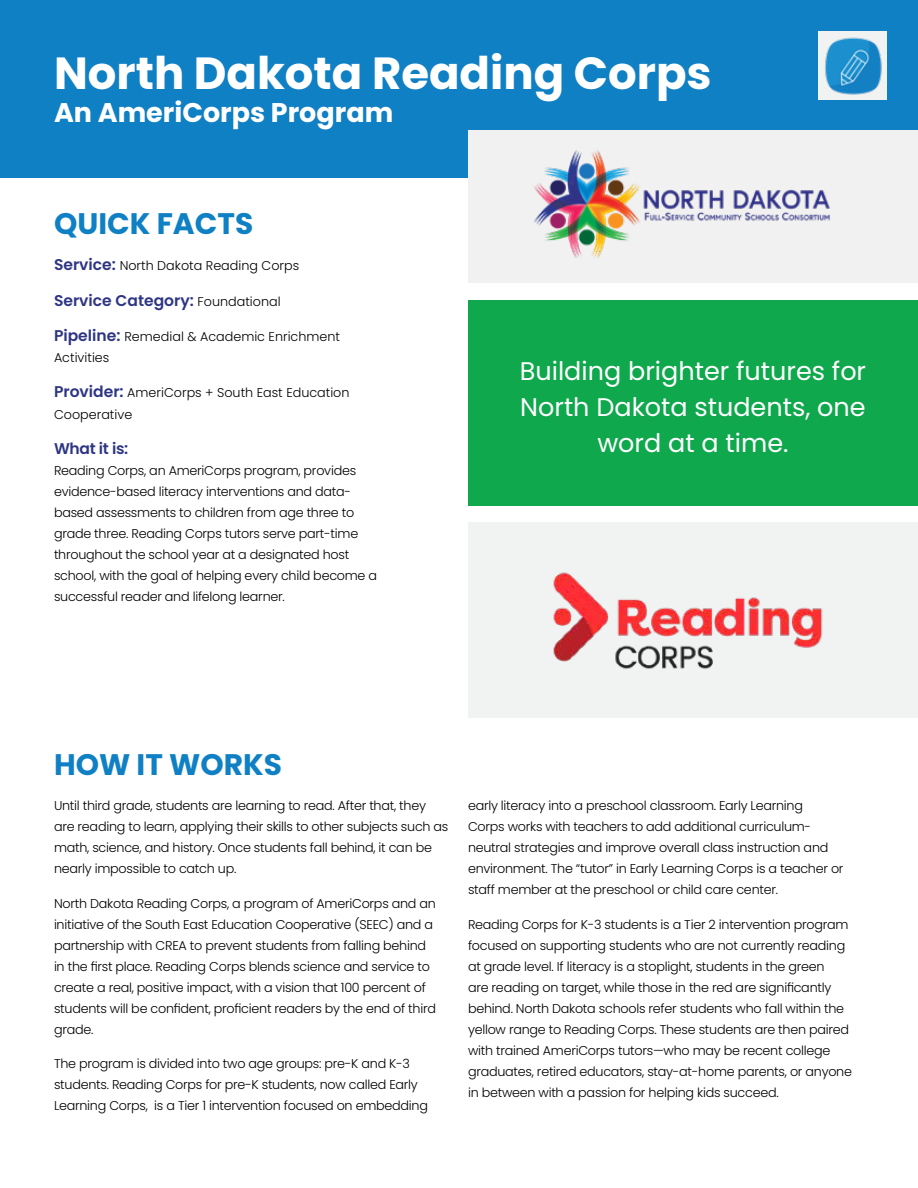
<style>
.page{position:relative;width:918px;height:1188px;background:#fff}
.page>*{position:absolute;margin:0;border:0;box-sizing:border-box;transform-origin:0 0}
.t1{font:700 45px "Poppins";color:#fff}
.t2{font:700 29.7px "Poppins";color:#1080c4}
.t3{font:700 27px "Poppins";color:#fff}
.t4{font:25.5px/36px "Poppins";color:#fff;text-align:center}
.t5{font:600 15.6px "Poppins";color:#2e3583}
.t6{font:300 12.75px/21px "Poppins";letter-spacing:-.02em;color:#000101}
.t7{font:300 12.75px/21px "Poppins";color:#000101}
.s1{font-weight:600;font-size:15.6px;color:#2e3583}
.s2{font-weight:300;font-size:12.75px;color:#000101}
</style>
<div class="page">
<div style="left:0;top:0;width:918px;height:177px;background:#1080c4"></div>
<div style="left:468px;top:300px;width:450px;height:205px;background:#10a84d"></div>
<div style="left:468px;top:130px;width:450px;height:152px;background:#f1f1f2"></div>
<div style="left:468px;top:522px;width:450px;height:196px;background:#f1f2f2"></div>
<div style="left:818px;top:31px;width:69px;height:69px;background:#f1f2f2"></div>
<img style="left:825px;top:37px;width:57px;height:58px">
<img style="left:553px;top:572px;width:270px;height:97px">
<img style="left:533px;top:150px;width:297px;height:109px">
<h1 class="t1" style="left:54px;top:47px;width:659px">North Dakota Reading Corps</h1>
<h3 class="t3" style="left:54px;top:97px;width:341px">An AmeriCorps Program</h3>
<h2 class="t2" style="left:54px;top:206px;width:201px">QUICK FACTS</h2>
<p class="t7" style="left:54px;top:255px;width:247px"><span class="s1">Service:</span> North Dakota Reading Corps</p>
<p class="t5" style="left:54px;top:291px;width:228px">Service Category: <span class="s2">Foundational</span></p>
<p class="t7" style="left:54px;top:326px;width:288px"><span class="s1">Pipeline:</span> Remedial &amp; Academic Enrichment<br>Activities</p>
<p class="t7" style="left:54px;top:382px;width:297px;line-height:21.8px"><span class="s1">Provider:</span> AmeriCorps + South East Education<br>Cooperative</p>
<p class="t5" style="left:54px;top:440px;width:76px">What it is:</p>
<p class="t6" style="left:54px;top:460px;width:325px">Reading Corps, an AmeriCorps program, provides evidence-based literacy interventions and data&shy;based assessments to children from age three to grade three. Reading Corps tutors serve part-time throughout the school year at a designated host school, with the goal of helping every child become a successful reader and lifelong learner.</p>
<h3 class="t4" style="left:520px;top:353px;width:348px">Building brighter futures for<br>North Dakota students, one word at a time.</h3>
<h2 class="t2" style="left:54px;top:748px;width:230px">HOW IT WORKS</h2>
<p class="t6" style="left:54px;top:795px;width:396px">Until third grade, students are learning to read. After that, they are reading to learn, applying their skills to other subjects such as math, science, and history. Once students fall behind, it can be nearly impossible to catch up.</p>
<p class="t6" style="left:54px;top:893px;width:384px">North Dakota Reading Corps, a program of AmeriCorps and an initiative of the South East Education Cooperative (SEEC) and a partnership with CREA to prevent students from falling behind in the first place. Reading Corps blends science and service to create a real, positive impact, with a vision that 100 percent of students will be confident, proficient readers by the end of third grade.</p>
<p class="t6" style="left:54px;top:1053px;width:375px">The program is divided into two age groups: pre-K and K-3 students. Reading Corps for pre-K students, now called Early<br>Learning Corps, is a Tier 1 intervention focused on embedding</p>
<p class="t6" style="left:468px;top:795px;width:377px">early literacy into a preschool classroom. Early Learning<br>Corps works with teachers to add additional curriculum&shy;neutral strategies and improve overall class instruction and environment. The “tutor” in Early Learning Corps is a teacher or staff member at the preschool or child care center.</p>
<p class="t6" style="left:468px;top:914px;width:386px">Reading Corps for K-3 students is a Tier 2 intervention program focused on supporting students who are not currently reading at grade level. If literacy is a stoplight, students in the green<br>are reading on target, while those in the red are significantly behind. North Dakota schools refer students who fall within the yellow range to Reading Corps. These students are then paired with trained AmeriCorps tutors—who may be recent college graduates, retired educators, stay-at-home parents, or anyone in between with a passion for helping kids succeed.</p>
</div>
